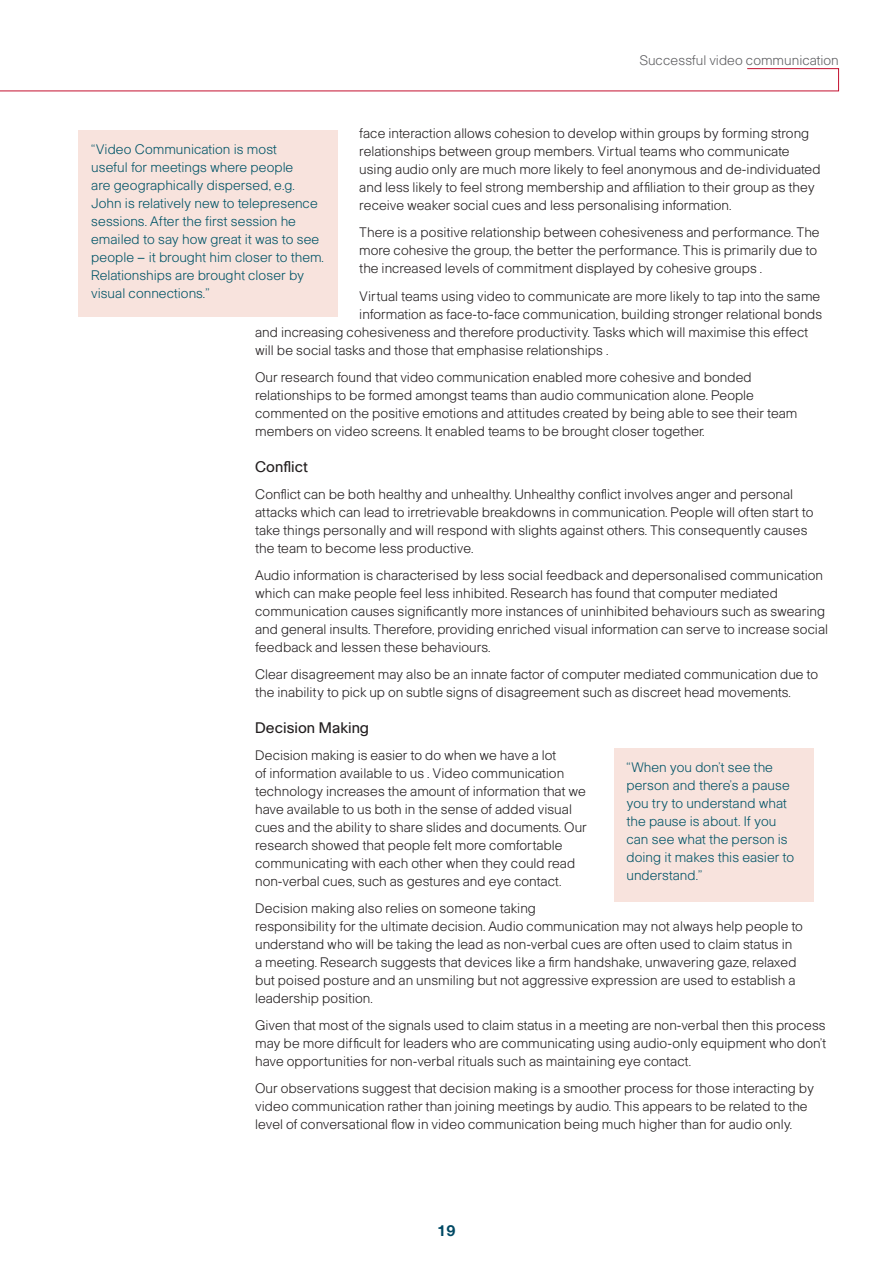
<style>
.page{position:relative;width:893px;height:1263px;background:#fff}
.page>*{position:absolute;margin:0;border:0;box-sizing:border-box;transform-origin:0 0}
.SubHead1{font:15px "Cisco";color:#231f20}
.folio{font:700 15px "Cisco";color:#004964}
.Body{font:300 13.5px/18px "Cisco";color:#231f20}
.Pullquote_Attribute{font:300 13.5px/18px "Cisco";color:#005467}
.Document_Description{font:300 13.5px "Cisco";color:#5f5f62}
</style>
<div class="page">
<svg style="left:0;top:68px;width:839px;height:24px"></svg>
<div style="left:78px;top:131px;width:260px;height:186px;background:#f8e3dd"></div>
<div style="left:614px;top:748px;width:200px;height:154px;background:#f8e3dd"></div>
<p class="Document_Description" style="left:639px;top:52px;width:201px">Successful video communication</p>
<p class="Body" style="left:359px;top:124px;width:463px">face interaction allows cohesion to develop within groups by forming strong relationships between group members. Virtual teams who communicate using audio only are much more likely to feel anonymous and de-individuated and less likely to feel strong membership and affiliation to their group as they receive weaker social cues and less personalising information.</p>
<p class="Body" style="left:359px;top:223px;width:462px">There is a positive relationship between cohesiveness and performance. The more cohesive the group, the better the performance. This is primarily due to the increased levels of commitment displayed by cohesive groups .</p>
<p class="Body" style="left:359px;top:286px;width:462px">Virtual teams using video to communicate are more likely to tap into the same</p>
<p class="Body" style="left:359px;top:304px;width:464px">information as face-to-face communication, building stronger relational bonds</p>
<p class="Body" style="left:255px;top:322px;width:554px">and increasing cohesiveness and therefore productivity. Tasks which will maximise this effect</p>
<p class="Body" style="left:255px;top:340px;width:355px">will be social tasks and those that emphasise relationships .</p>
<p class="Body" style="left:255px;top:368px;width:544px">Our research found that video communication enabled more cohesive and bonded relationships to be formed amongst teams than audio communication alone. People commented on the positive emotions and attitudes created by being able to see their team members on video screens. It enabled teams to be brought closer together.</p>
<p class="SubHead1" style="left:255px;top:458px;width:54px">Conflict</p>
<p class="Body" style="left:255px;top:485px;width:560px">Conflict can be both healthy and unhealthy. Unhealthy conflict involves anger and personal attacks which can lead to irretrievable breakdowns in communication. People will often start to take things personally and will respond with slights against others. This consequently causes the team to become less productive.</p>
<p class="Body" style="left:255px;top:566px;width:574px">Audio information is characterised by less social feedback and depersonalised communication which can make people feel less inhibited. Research has found that computer mediated communication causes significantly more instances of uninhibited behaviours such as swearing and general insults. Therefore, providing enriched visual information can serve to increase social feedback and lessen these behaviours.</p>
<p class="Body" style="left:255px;top:665px;width:564px">Clear disagreement may also be an innate factor of computer mediated communication due to the inability to pick up on subtle signs of disagreement such as discreet head movements.</p>
<p class="SubHead1" style="left:255px;top:719px;width:116px">Decision Making</p>
<p class="Body" style="left:255px;top:746px;width:333px">Decision making is easier to do when we have a lot<br>of information available to us . Video communication technology increases the amount of information that we have available to us both in the sense of added visual cues and the ability to share slides and documents. Our research showed that people felt more comfortable communicating with each other when they could read non-verbal cues, such as gestures and eye contact.</p>
<p class="Body" style="left:255px;top:899px;width:549px">Decision making also relies on someone taking<br>responsibility for the ultimate decision. Audio communication may not always help people to understand who will be taking the lead as non-verbal cues are often used to claim status in<br>a meeting. Research suggests that devices like a firm handshake, unwavering gaze, relaxed but poised posture and an unsmiling but not aggressive expression are used to establish a leadership position.</p>
<p class="Body" style="left:255px;top:1016px;width:573px;text-align:justify">Given that most of the signals used to claim status in a meeting are non-verbal then this process may be more difficult for leaders who are communicating using audio-only equipment who don’t have opportunities for non-verbal rituals such as maintaining eye contact.</p>
<p class="Body" style="left:255px;top:1079px;width:560px">Our observations suggest that decision making is a smoother process for those interacting by video communication rather than joining meetings by audio. This appears to be related to the level of conversational flow in video communication being much higher than for audio only.</p>
<p class="Pullquote_Attribute" style="left:91px;top:140px;width:234px">“Video Communication is most<br>useful for meetings where people<br>are geographically dispersed, e.g.<br>John is relatively new to telepresence sessions. After the first session he emailed to say how great it was to see people – it brought him closer to them.<br>Relationships are brought closer by visual connections.”</p>
<p class="Pullquote_Attribute" style="left:626px;top:758px;width:169px">“When you don’t see the person and there’s a pause you try to understand what the pause is about. If you can see what the person is doing it makes this easier to understand.”</p>
<p class="folio" style="left:437px;top:1222px;width:21px">19</p>
</div>
